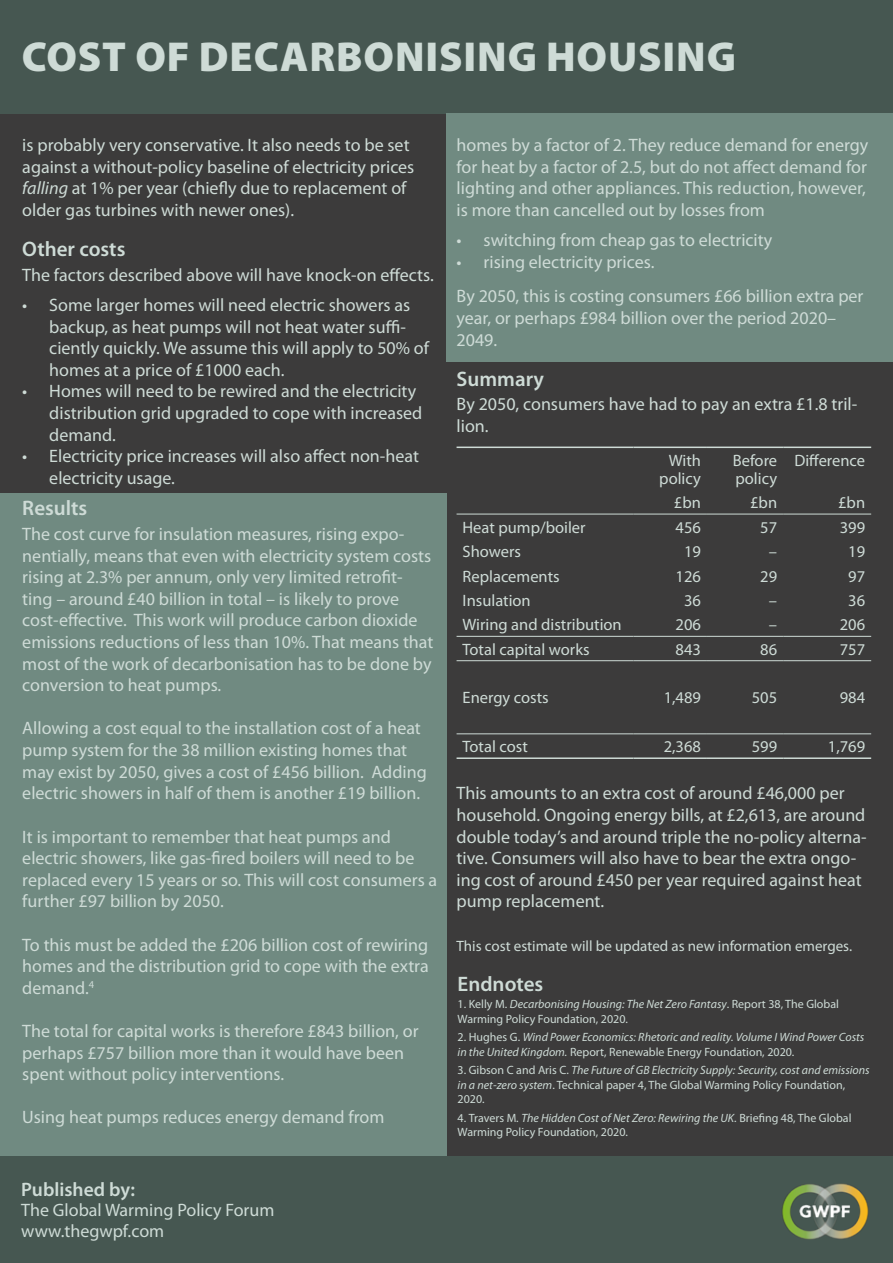
<style>
.page{position:relative;width:893px;height:1263px;background:#fff}
.page>*{position:absolute;margin:0;border:0;box-sizing:border-box;transform-origin:0 0}
.t1{font:900 42px "Myriad Pro";letter-spacing:.02em;color:#cedbd6}
.Heading_dark{font:600 21px "Myriad Pro";color:#cedbd6}
.Heading_light{font:600 19.5px "Myriad Pro";color:#cedbd6}
.Main_dark{font:18px/21.6px "Myriad Pro";color:#cedbd6}
.Main_light{font:18px/21.6px "Myriad Pro";color:#cedbd6}
.Table_text{font:16.5px/18px "Myriad Pro";color:#cedbd6;text-align:center}
.Main_dark-2{font:15px "Myriad Pro";color:#cedbd6}
.t2{font:12px/14.4px "Myriad Pro";color:#cedbd6}
.t3{font:italic 12px/14.4px "Myriad Pro";color:#cedbd6}
.s1{font-style:italic}
.s2{font-style:normal}
</style>
<div class="page">
<div style="left:0;top:113px;width:893px;height:1053px;background:#3c3b3b"></div>
<div style="left:0;top:493px;width:446px;height:664px;background:#708a81"></div>
<div style="left:0;top:1157px;width:893px;height:106px;background:#465751"></div>
<div style="left:0;top:0;width:893px;height:113px;background:#465751"></div>
<div style="left:446px;top:113px;width:447px;height:248px;background:#708a81"></div>
<img style="left:782px;top:1183px;width:87px;height:57px">
<hr style="left:457px;top:447px;width:177px;height:1px;background:#cedbd6">
<hr style="left:634px;top:447px;width:73px;height:1px;background:#cedbd6">
<hr style="left:707px;top:447px;width:76px;height:1px;background:#cedbd6">
<hr style="left:783px;top:447px;width:88px;height:1px;background:#cedbd6">
<hr style="left:457px;top:636px;width:177px;height:1px;background:#cedbd6">
<hr style="left:634px;top:636px;width:73px;height:1px;background:#cedbd6">
<hr style="left:707px;top:636px;width:76px;height:1px;background:#cedbd6">
<hr style="left:783px;top:636px;width:88px;height:1px;background:#cedbd6">
<hr style="left:457px;top:660px;width:177px;height:1px;background:#cedbd6">
<hr style="left:634px;top:660px;width:73px;height:1px;background:#cedbd6">
<hr style="left:707px;top:660px;width:76px;height:1px;background:#cedbd6">
<hr style="left:783px;top:660px;width:88px;height:1px;background:#cedbd6">
<hr style="left:457px;top:733px;width:177px;height:1px;background:#cedbd6">
<hr style="left:634px;top:733px;width:73px;height:1px;background:#cedbd6">
<hr style="left:707px;top:733px;width:76px;height:1px;background:#cedbd6">
<hr style="left:783px;top:733px;width:88px;height:1px;background:#cedbd6">
<hr style="left:457px;top:757px;width:177px;height:2px;background:#cedbd6">
<hr style="left:634px;top:757px;width:73px;height:2px;background:#cedbd6">
<hr style="left:707px;top:757px;width:76px;height:2px;background:#cedbd6">
<hr style="left:783px;top:757px;width:88px;height:2px;background:#cedbd6">
<hr style="left:457px;top:514px;width:177px;height:1px;background:#cedbd6">
<hr style="left:634px;top:514px;width:73px;height:1px;background:#cedbd6">
<hr style="left:707px;top:514px;width:76px;height:1px;background:#cedbd6">
<hr style="left:783px;top:514px;width:88px;height:1px;background:#cedbd6">
<p class="t1" style="left:22px;top:29px;width:716px">COST OF DECARBONISING HOUSING</p>
<p class="Main_light" style="left:22px;top:134px;width:394px">is probably very conservative. It also needs to be set against a without-policy baseline of electricity prices <span class="s1">falling</span> at 1% per year (chiefly due to replacement of older gas turbines with newer ones).</p>
<p class="Heading_dark" style="left:22px;top:236px;width:105px">Other costs</p>
<p class="Main_dark" style="left:22px;top:264px;width:413px">The factors described above will have knock-on effects.</p>
<p class="Main_dark" style="left:49px;top:294px;width:381px;text-indent:-27px">• Some larger homes will need electric showers as backup, as heat pumps will not heat water suffi&shy;ciently quickly. We assume this will apply to 50% of homes at a price of £1000 each.</p>
<p class="Main_dark" style="left:49px;top:380px;width:375px;text-indent:-27px">• Homes will need to be rewired and the electricity distribution grid upgraded to cope with increased demand.</p>
<p class="Main_dark" style="left:49px;top:445px;width:371px;text-indent:-27px">• Electricity price increases will also affect non-heat electricity usage.</p>
<p class="Heading_dark" style="left:22px;top:495px;width:67px">Results</p>
<p class="Main_dark" style="left:22px;top:523px;width:413px">The cost curve for insulation measures, rising expo&shy;nentially, means that even with electricity system costs rising at 2.3% per annum, only very limited retrofit&shy;ting – around £40 billion in total – is likely to prove cost-effective. This work will produce carbon dioxide emissions reductions of less than 10%. That means that most of the work of decarbonisation has to be done by conversion to heat pumps.</p>
<p class="Main_dark" style="left:22px;top:717px;width:406px">Allowing a cost equal to the installation cost of a heat pump system for the 38 million existing homes that may exist by 2050, gives a cost of £456 billion. Adding electric showers in half of them is another £19 billion.</p>
<p class="Main_dark" style="left:22px;top:825px;width:416px">It is important to remember that heat pumps and electric showers, like gas-fired boilers will need to be replaced every 15 years or so. This will cost consumers a further £97 billion by 2050.</p>
<p class="Main_dark" style="left:22px;top:933px;width:408px;text-align:justify">To this must be added the £206 billion cost of rewiring homes and the distribution grid to cope with the extra demand.<sup>4</sup></p>
<p class="Main_dark" style="left:22px;top:1020px;width:398px">The total for capital works is therefore £843 billion, or perhaps £757 billion more than it would have been spent without policy interventions.</p>
<p class="Main_dark" style="left:22px;top:1106px;width:363px">Using heat pumps reduces energy demand from</p>
<p class="Heading_light" style="left:21px;top:1177px;width:115px">Published by:</p>
<p class="Main_dark" style="left:21px;top:1199px;width:255px">The Global Warming Policy Forum</p>
<p class="Main_dark" style="left:21px;top:1220px;width:144px">www.thegwpf.com</p>
<p class="Main_dark" style="left:457px;top:134px;width:413px">homes by a factor of 2. They reduce demand for energy for heat by a factor of 2.5, but do not affect demand for lighting and other appliances. This reduction, however, is more than cancelled out by losses from</p>
<p class="Main_dark" style="left:457px;top:229px;width:317px">• switching from cheap gas to electricity</p>
<p class="Main_dark" style="left:457px;top:251px;width:199px">• rising electricity prices.</p>
<p class="Main_dark" style="left:457px;top:285px;width:408px">By 2050, this is costing consumers £66 billion extra per year, or perhaps £984 billion over the period 2020–<br>2049.</p>
<p class="Heading_dark" style="left:457px;top:365px;width:89px">Summary</p>
<p class="Main_dark" style="left:457px;top:393px;width:402px">By 2050, consumers have had to pay an extra £1.8 tril&shy;lion.</p>
<p class="Table_text" style="left:659px;top:451px;width:43px">With policy</p>
<p class="Table_text" style="left:733px;top:451px;width:46px;text-align:left">Before policy</p>
<p class="Table_text" style="left:794px;top:451px;width:72px">Difference</p>
<p class="Table_text" style="left:674px;top:493px;width:29px">£bn</p>
<p class="Table_text" style="left:750px;top:493px;width:29px">£bn</p>
<p class="Table_text" style="left:838px;top:493px;width:29px">£bn</p>
<p class="Table_text" style="left:463px;top:518px;width:125px">Heat pump/boiler</p>
<p class="Table_text" style="left:675px;top:518px;width:27px">456</p>
<p class="Table_text" style="left:760px;top:518px;width:18px">57</p>
<p class="Table_text" style="left:840px;top:518px;width:27px">399</p>
<p class="Table_text" style="left:463px;top:542px;width:60px">Showers</p>
<p class="Table_text" style="left:684px;top:542px;width:18px">19</p>
<p class="Table_text" style="left:769px;top:542px;width:10px">–</p>
<p class="Table_text" style="left:848px;top:542px;width:18px">19</p>
<p class="Table_text" style="left:463px;top:567px;width:99px">Replacements</p>
<p class="Table_text" style="left:675px;top:567px;width:27px">126</p>
<p class="Table_text" style="left:760px;top:567px;width:18px">29</p>
<p class="Table_text" style="left:848px;top:567px;width:18px">97</p>
<p class="Table_text" style="left:463px;top:591px;width:70px">Insulation</p>
<p class="Table_text" style="left:684px;top:591px;width:18px">36</p>
<p class="Table_text" style="left:769px;top:591px;width:10px">–</p>
<p class="Table_text" style="left:848px;top:591px;width:18px">36</p>
<p class="Table_text" style="left:463px;top:615px;width:161px">Wiring and distribution</p>
<p class="Table_text" style="left:675px;top:615px;width:27px">206</p>
<p class="Table_text" style="left:769px;top:615px;width:10px">–</p>
<p class="Table_text" style="left:840px;top:615px;width:27px">206</p>
<p class="Table_text" style="left:463px;top:640px;width:129px">Total capital works</p>
<p class="Table_text" style="left:675px;top:640px;width:27px">843</p>
<p class="Table_text" style="left:760px;top:640px;width:18px">86</p>
<p class="Table_text" style="left:840px;top:640px;width:27px">757</p>
<p class="Table_text" style="left:463px;top:689px;width:88px">Energy costs</p>
<p class="Table_text" style="left:664px;top:689px;width:39px">1,489</p>
<p class="Table_text" style="left:752px;top:689px;width:27px">505</p>
<p class="Table_text" style="left:840px;top:689px;width:27px">984</p>
<p class="Table_text" style="left:463px;top:737px;width:67px">Total cost</p>
<p class="Table_text" style="left:664px;top:737px;width:39px">2,368</p>
<p class="Table_text" style="left:752px;top:737px;width:27px">599</p>
<p class="Table_text" style="left:828px;top:737px;width:39px">1,769</p>
<p class="Main_dark" style="left:457px;top:782px;width:411px">This amounts to an extra cost of around £46,000 per household. Ongoing energy bills, at £2,613, are around double today’s and around triple the no-policy alterna&shy;tive. Consumers will also have to bear the extra ongo&shy;ing cost of around £450 per year required against heat pump replacement.</p>
<p class="Main_dark-2" style="left:457px;top:936px;width:397px">This cost estimate will be updated as new information emerges.</p>
<p class="Heading_dark" style="left:458px;top:970px;width:87px">Endnotes</p>
<p class="t2" style="left:458px;top:997px;width:383px">1. Kelly M. <span class="s1">Decarbonising Housing: The Net Zero Fantasy</span>. Report 38, The Global<br>Warming Policy Foundation, 2020.</p>
<p class="t3" style="left:458px;top:1030px;width:408px"><span class="s2">2. Hughes G.</span> Wind Power Economics: Rhetoric and reality. Volume I Wind Power Costs in the United Kingdom. <span class="s2">Report, Renewable Energy Foundation, 2020.</span></p>
<p class="t2" style="left:458px;top:1063px;width:414px">3. Gibson C and Aris C. <span class="s1">The Future of GB Electricity Supply: Security, cost and emissions in a net-zero system</span>. Technical paper 4, The Global Warming Policy Foundation,<br>2020.</p>
<p class="t2" style="left:458px;top:1110px;width:395px">4. Travers M. <span class="s1">The Hidden Cost of Net Zero: Rewiring the UK.</span> Briefing 48, The Global<br>Warming Policy Foundation, 2020.</p>
</div>
